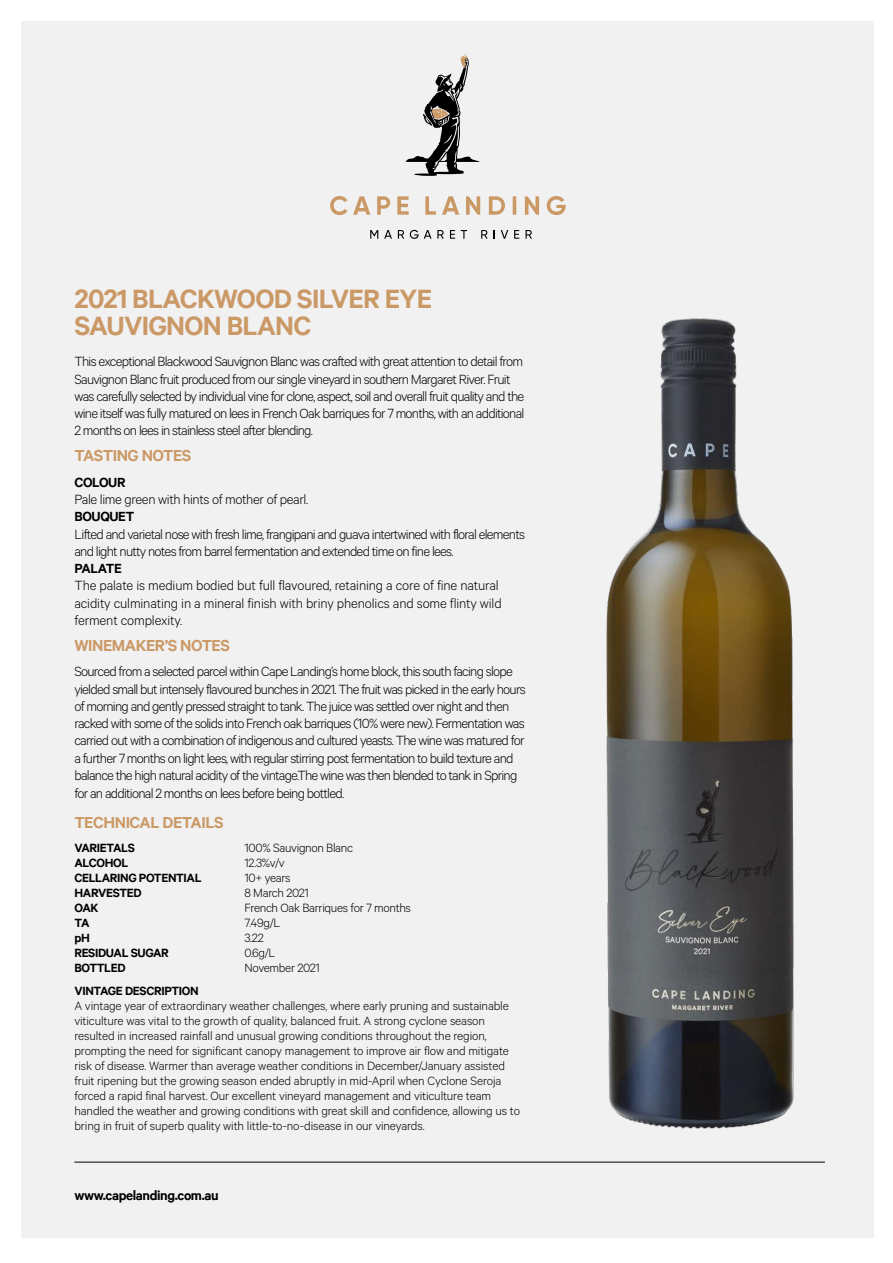
<style>
.page{position:relative;width:893px;height:1263px;background:#fff}
.page>*{position:absolute;margin:0;border:0;box-sizing:border-box;transform-origin:0 0}
.t1{font:600 30px/27px "Calibre";letter-spacing:-.025em;color:#cb9966}
.t2{font:600 18px "Calibre";letter-spacing:-.025em;color:#cb9966}
.t3{font:300 15px/17.4px "Calibre";letter-spacing:-.05em;color:#000}
.t4{font:300 15px/17.2px "Calibre";letter-spacing:-.01em;color:#000}
.t5{font:600 15px "Calibre";letter-spacing:-.025em;color:#000}
.t6{font:300 15px "Calibre";letter-spacing:-.025em;color:#000}
.t7{font:300 13.5px/15px "Calibre";letter-spacing:-.01em;color:#000}
.t8{font:600 13.5px "Calibre";letter-spacing:-.025em;color:#000}
</style>
<div class="page">
<div style="left:21px;top:21px;width:853px;height:1216px;background:#f1f1f2"></div>
<svg style="left:330px;top:196px;width:236px;height:19px"></svg>
<svg style="left:370px;top:230px;width:8px;height:9px"></svg>
<svg style="left:384px;top:230px;width:8px;height:9px"></svg>
<svg style="left:398px;top:230px;width:6px;height:9px"></svg>
<svg style="left:410px;top:230px;width:21px;height:9px"></svg>
<svg style="left:437px;top:230px;width:7px;height:9px"></svg>
<svg style="left:450px;top:230px;width:5px;height:9px"></svg>
<svg style="left:461px;top:230px;width:6px;height:9px"></svg>
<svg style="left:481px;top:230px;width:7px;height:9px"></svg>
<svg style="left:501px;top:230px;width:7px;height:9px"></svg>
<svg style="left:514px;top:230px;width:5px;height:9px"></svg>
<svg style="left:526px;top:230px;width:6px;height:9px"></svg>
<svg style="left:406px;top:54px;width:74px;height:122px"></svg>
<hr style="left:74px;top:1162px;width:751px;height:1px;background:#000">
<img style="left:606px;top:318px;width:188px;height:811px">
<h1 class="t1" style="left:74px;top:284px;width:359px">2021 BLACKWOOD SILVER EYE<br>SAUVIGNON BLANC</h1>
<p class="t3" style="left:74px;top:352px;width:452px">This exceptional Blackwood Sauvignon Blanc was crafted with great attention to detail from Sauvignon Blanc fruit produced from our single vineyard in southern Margaret River. Fruit was carefully selected by individual vine for clone, aspect, soil and overall fruit quality and the wine itself was fully matured on lees in French Oak barriques for 7 months, with an additional 2 months on lees in stainless steel after blending.</p>
<p class="t2" style="left:74px;top:445px;width:118px">TASTING NOTES</p>
<p class="t5" style="left:74px;top:473px;width:53px">COLOUR</p>
<p class="t6" style="left:74px;top:491px;width:235px">Pale lime green with hints of mother of pearl.</p>
<p class="t5" style="left:74px;top:508px;width:61px">BOUQUET</p>
<p class="t3" style="left:74px;top:525px;width:452px">Lifted and varietal nose with fresh lime, frangipani and guava intertwined with floral elements and light nutty notes from barrel fermentation and extended time on fine lees.</p>
<p class="t5" style="left:74px;top:559px;width:49px">PALATE</p>
<p class="t4" style="left:74px;top:576px;width:429px">The palate is medium bodied but full flavoured, retaining a core of fine natural acidity culminating in a mineral finish with briny phenolics and some flinty wild ferment complexity.</p>
<p class="t2" style="left:74px;top:634px;width:157px">WINEMAKER’S NOTES</p>
<p class="t3" style="left:74px;top:662px;width:453px">Sourced from a selected parcel within Cape Landing’s home block, this south facing slope yielded small but intensely flavoured bunches in 2021. The fruit was picked in the early hours of morning and gently pressed straight to tank. The juice was settled over night and then racked with some of the solids into French oak barriques (10% were new). Fermentation was carried out with a combination of indigenous and cultured yeasts. The wine was matured for a further 7 months on light lees, with regular stirring post fermentation to build texture and balance the high natural acidity of the vintage.The wine was then blended to tank in Spring for an additional 2 months on lees before being bottled.</p>
<p class="t2" style="left:74px;top:812px;width:151px">TECHNICAL DETAILS</p>
<p class="t8" style="left:74px;top:839px;width:62px">VARIETALS</p>
<p class="t7" style="left:244px;top:839px;width:110px">100% Sauvignon Blanc</p>
<p class="t8" style="left:74px;top:854px;width:55px">ALCOHOL</p>
<p class="t7" style="left:244px;top:854px;width:42px">12.3%v/v</p>
<p class="t8" style="left:74px;top:869px;width:129px">CELLARING POTENTIAL</p>
<p class="t7" style="left:244px;top:869px;width:48px">10+ years</p>
<p class="t8" style="left:74px;top:884px;width:69px">HARVESTED</p>
<p class="t7" style="left:244px;top:884px;width:66px">8 March 2021</p>
<p class="t8" style="left:74px;top:899px;width:26px">OAK</p>
<p class="t7" style="left:244px;top:899px;width:168px">French Oak Barriques for 7 months</p>
<p class="t8" style="left:74px;top:914px;width:17px">TA</p>
<p class="t7" style="left:244px;top:914px;width:37px">7.49g/L</p>
<p class="t8" style="left:74px;top:929px;width:17px">pH</p>
<p class="t7" style="left:244px;top:929px;width:21px">3.22</p>
<p class="t8" style="left:74px;top:944px;width:96px">RESIDUAL SUGAR</p>
<p class="t7" style="left:245px;top:944px;width:32px">0.6g/L</p>
<p class="t8" style="left:74px;top:959px;width:53px">BOTTLED</p>
<p class="t7" style="left:245px;top:959px;width:77px">November 2021</p>
<p class="t8" style="left:74px;top:983px;width:126px">VINTAGE DESCRIPTION</p>
<p class="t7" style="left:74px;top:998px;width:447px">A vintage year of extraordinary weather challenges, where early pruning and sustainable viticulture was vital to the growth of quality, balanced fruit. A strong cyclone season resulted in increased rainfall and unusual growing conditions throughout the region, prompting the need for significant canopy management to improve air flow and mitigate risk of disease. Warmer than average weather conditions in December/January assisted fruit ripening but the growing season ended abruptly in mid-April when Cyclone Seroja forced a rapid final harvest. Our excellent vineyard management and viticulture team handled the weather and growing conditions with great skill and confidence, allowing us to bring in fruit of superb quality with little-to-no-disease in our vineyards.</p>
<p class="t5" style="left:74px;top:1186px;width:146px">www.capelanding.com.au</p>
</div>
